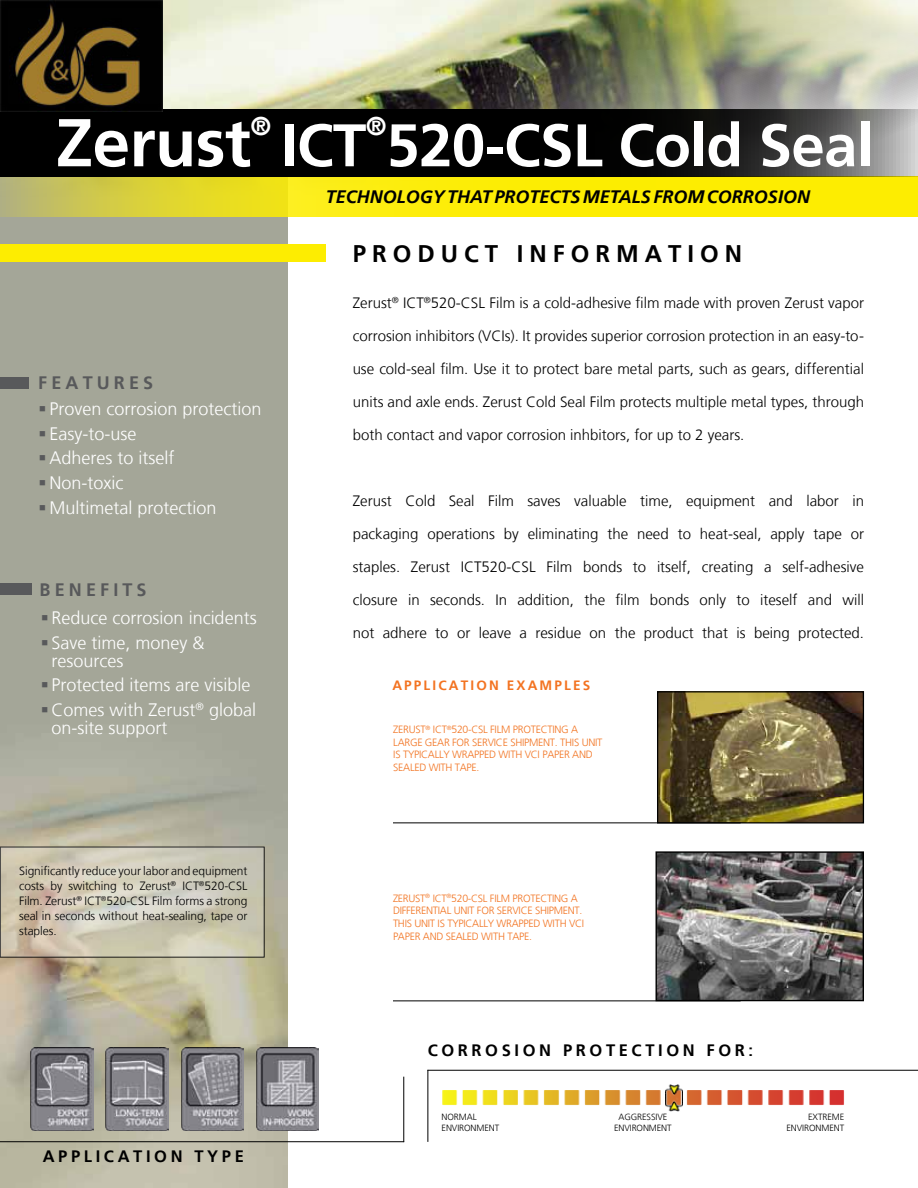
<style>
.page{position:relative;width:918px;height:1188px;background:#fff}
.page>*{position:absolute;margin:0;border:0;box-sizing:border-box;transform-origin:0 0}
.t1{font:700 67.5px "Frutiger LT";color:#fff}
.t2{font:700 60px "Frutiger LT";letter-spacing:-.01em;color:#fff}
.t3{font:700 26.1px "Frutiger LT";color:#fff}
.t4{font:700 24px "Frutiger LT";letter-spacing:.25em;color:#000}
.t5{font:300 18px/18px "Frutiger LT";color:#fff}
.t6{font:italic 700 18px "Frutiger LT";color:#000}
.t7{font:700 18px "Frutiger LT";letter-spacing:.23em;color:#58595b}
.t8{font:700 16.5px "Frutiger LT";letter-spacing:.22em;color:#000}
.t9{font:300 15px "Frutiger LT";color:#000}
.t10{font:700 13.5px "Frutiger LT";letter-spacing:.16em;color:#f37321}
.t11{font:300 12px/15px "Frutiger LT";letter-spacing:-.005em;color:#000;text-align:justify}
.t12{font:300 10.5px "Frutiger LT";letter-spacing:-.025em;color:#f27422}
.t13{font:300 9px/10.8px "Frutiger LT";letter-spacing:-.01em;color:#000}
</style>
<div class="page">
<img style="left:0;top:217px;width:288px;height:971px">
<div style="left:0;top:583px;width:31px;height:12px;background:#58595b"></div>
<div style="left:0;top:377px;width:28px;height:12px;background:#58595b"></div>
<hr style="left:428px;top:1070px;width:1px;height:72px;background:#000">
<hr style="left:428px;top:1070px;width:490px;height:1px;background:#000">
<img style="left:442px;top:1089px;width:402px;height:17px">
<img style="left:31px;top:1047px;width:62px;height:84px">
<img style="left:106px;top:1047px;width:62px;height:84px">
<img style="left:181px;top:1047px;width:62px;height:84px">
<img style="left:256px;top:1047px;width:62px;height:84px">
<hr style="left:403px;top:1077px;width:1px;height:65px;background:#000">
<hr style="left:0;top:1141px;width:404px;height:1px;background:#000">
<svg style="left:0;top:847px;width:263px;height:110px;background:#cdc7b4"></svg>
<img style="left:665px;top:1085px;width:17px;height:26px">
<hr style="left:393px;top:1000px;width:348px;height:1px;background:#000">
<img style="left:658px;top:853px;width:204px;height:146px">
<div style="left:656px;top:851px;width:208px;height:150px;border:1px solid #000"></div>
<img style="left:659px;top:693px;width:203px;height:129px">
<div style="left:657px;top:691px;width:207px;height:133px;border:1px solid #000"></div>
<hr style="left:393px;top:822px;width:348px;height:1px;background:#000">
<img style="left:0;top:0;width:918px;height:109px">
<svg style="left:0;top:176px;width:918px;height:41px;background:#ebde18"></svg>
<svg style="left:0;top:109px;width:918px;height:67px;background:#151514"></svg>
<div style="left:0;top:244px;width:326px;height:18px;background:#fded01"></div>
<img style="left:1px;top:1px;width:162px;height:111px">
<h1 class="t1" style="left:56px;top:103px;width:197px">ZERUST</h1>
<h3 class="t3" style="left:250px;top:111px;width:22px">®</h3>
<h2 class="t2" style="left:281px;top:110px;width:594px">ICT 520-CSL COLD SEAL</h2>
<h3 class="t3" style="left:366px;top:111px;width:22px">®</h3>
<p class="t6" style="left:326px;top:187px;width:486px">TECHNOLOGY THAT PROTECTS METALS FROMCORROSION</p>
<p class="t7" style="left:38px;top:372px;width:117px">FEATURES</p>
<p class="t5" style="left:39px;top:400px;width:224px"><sup>■</sup> Proven corrosion protection</p>
<p class="t5" style="left:39px;top:425px;width:99px"><sup>■</sup> Easy-to-use</p>
<p class="t5" style="left:39px;top:449px;width:137px"><sup>■</sup> Adheres to itself</p>
<p class="t5" style="left:39px;top:474px;width:86px"><sup>■</sup> Non-toxic</p>
<p class="t5" style="left:39px;top:499px;width:179px"><sup>■</sup> Multimetal protection</p>
<p class="t7" style="left:40px;top:579px;width:109px">BENEFITS</p>
<p class="t5" style="left:42px;top:609px;width:217px"><sup>■</sup> Reduce corrosion incidents</p>
<p class="t5" style="left:52px;top:634px;width:155px;text-indent:-10px"><sup>■</sup> Save time, money &amp; resources</p>
<p class="t5" style="left:42px;top:677px;width:211px"><sup>■</sup> Protected items are visible</p>
<p class="t5" style="left:52px;top:701px;width:206px;text-indent:-10px"><sup>■</sup> Comes with Zerust<sup>®</sup> global on-site support</p>
<p class="t11" style="left:19px;top:864px;width:230px">Significantly reduce your labor and equipment costs by switching to Zerust<sup>®</sup> ICT<sup>®</sup>520-CSL Film. Zerust<sup>®</sup> ICT<sup>®</sup>520-CSL Film forms a strong seal in seconds without heat-sealing, tape or staples.</p>
<p class="t8" style="left:43px;top:1147px;width:87px">APPLI CATI</p>
<p class="t8" style="left:154px;top:1147px;width:89px">ON TYPE</p>
<h3 class="t4" style="left:353px;top:239px;width:391px">PRO DUC T INFO RM ATIO N</h3>
<p class="t9" style="left:353px;top:295px;width:513px">Zerust<sup>®</sup> ICT<sup>®</sup>520-CSL Film is a cold-adhesive film made with proven Zerust vapor</p>
<p class="t9" style="left:353px;top:328px;width:513px">corrosion inhibitors (VCIs). It provides superior corrosion protection in an easy-to-</p>
<p class="t9" style="left:353px;top:361px;width:513px">use cold-seal film. Use it to protect bare metal parts, such as gears, differential</p>
<p class="t9" style="left:353px;top:394px;width:513px">units and axle ends. Zerust Cold Seal Film protects multiple metal types, through</p>
<p class="t9" style="left:353px;top:427px;width:393px">both contact and vapor corrosion inhbitors, for up to 2 years.</p>
<p class="t9" style="left:353px;top:493px;width:513px">Zerust Cold Seal Film saves valuable time, equipment and labor in</p>
<p class="t9" style="left:353px;top:526px;width:513px">packaging operations by eliminating the need to heat-seal, apply tape or</p>
<p class="t9" style="left:353px;top:559px;width:513px">staples. Zerust ICT520-CSL Film bonds to itself, creating a self-adhesive</p>
<p class="t9" style="left:353px;top:592px;width:513px">closure in seconds. In addition, the film bonds only to iteself and will</p>
<p class="t9" style="left:353px;top:625px;width:513px">not adhere to or leave a residue on the product that is being protected.</p>
<p class="t10" style="left:392px;top:677px;width:66px">APPLI CATI</p>
<p class="t10" style="left:476px;top:677px;width:106px">ON EXAMPLES</p>
<p class="t12" style="left:393px;top:723px;width:12px">Zerust</p>
<p class="t12" style="left:426px;top:723px;width:75px"><sup>®</sup> ICT<sup>®</sup>520-CSL Film</p>
<p class="t12" style="left:513px;top:723px;width:12px">protectin</p>
<p class="t12" style="left:561px;top:723px;width:18px">g a</p>
<p class="t12" style="left:393px;top:736px;width:7px">large</p>
<p class="t12" style="left:425px;top:736px;width:7px">gear</p>
<p class="t12" style="left:452px;top:736px;width:7px">for</p>
<p class="t12" style="left:472px;top:736px;width:6px">service</p>
<p class="t12" style="left:510px;top:736px;width:19px">shipment</p>
<p class="t12" style="left:555px;top:736px;width:39px">. This unit</p>
<p class="t12" style="left:393px;top:749px;width:27px">is typicall</p>
<p class="t12" style="left:443px;top:749px;width:25px">y wrappe</p>
<p class="t12" style="left:489px;top:749px;width:60px">d with VCI paper</p>
<p class="t12" style="left:572px;top:749px;width:22px">an d</p>
<p class="t12" style="left:393px;top:761px;width:7px">seale</p>
<p class="t12" style="left:419px;top:761px;width:42px">d with tape</p>
<p class="t12" style="left:477px;top:761px;width:4px">.</p>
<p class="t12" style="left:393px;top:892px;width:12px">Zerust</p>
<p class="t12" style="left:425px;top:892px;width:75px"><sup>®</sup> ICT<sup>®</sup>520-CSL Film</p>
<p class="t12" style="left:513px;top:892px;width:12px">protectin</p>
<p class="t12" style="left:561px;top:892px;width:18px">g a</p>
<p class="t12" style="left:393px;top:905px;width:13px">differential</p>
<p class="t12" style="left:454px;top:905px;width:30px">unit for</p>
<p class="t12" style="left:497px;top:905px;width:6px">service</p>
<p class="t12" style="left:535px;top:905px;width:19px">shipment</p>
<p class="t12" style="left:580px;top:905px;width:4px">.</p>
<p class="t12" style="left:393px;top:918px;width:72px">This unit is typicall</p>
<p class="t12" style="left:488px;top:918px;width:25px">y wrappe</p>
<p class="t12" style="left:534px;top:918px;width:52px">d with VCI</p>
<p class="t12" style="left:393px;top:930px;width:7px">paper</p>
<p class="t12" style="left:423px;top:930px;width:29px">an d seale</p>
<p class="t12" style="left:472px;top:930px;width:42px">d with tape</p>
<p class="t12" style="left:529px;top:930px;width:4px">.</p>
<p class="t8" style="left:428px;top:1041px;width:327px">CORR OSI ON PROTE CTI ON F OR:</p>
<p class="t13" style="left:442px;top:1112px;width:59px">NORMAL<br>ENVIRONMENT</p>
<p class="t13" style="left:614px;top:1111px;width:59px;text-align:center">AGGRESSIVE<br>ENVIRONMENT</p>
<p class="t13" style="left:787px;top:1112px;width:59px;text-align:right">EXTREME<br>ENVIRONMENT</p>
</div>
